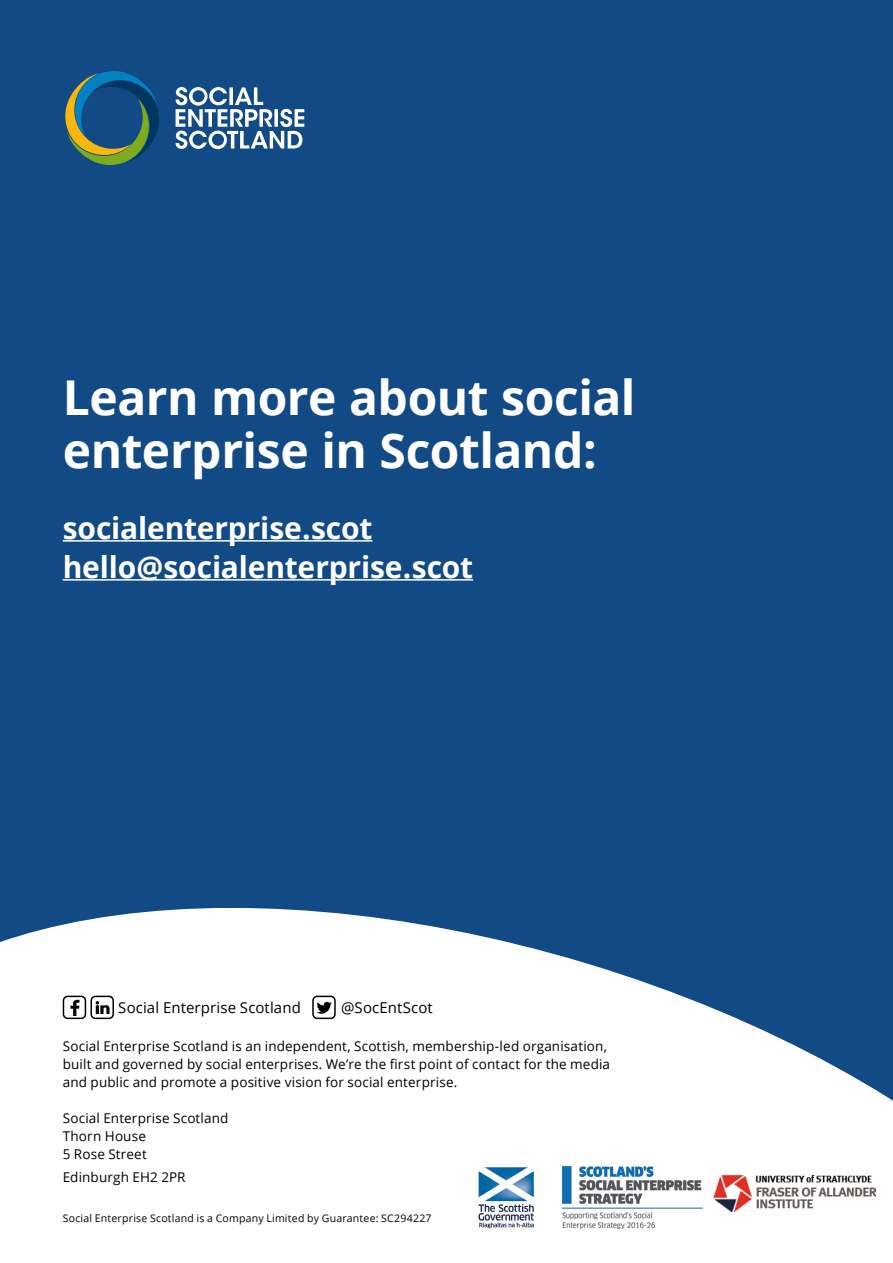
<style>
.page{position:relative;width:893px;height:1263px;background:#114a84}
.page>*{position:absolute;margin:0;border:0;box-sizing:border-box;transform-origin:0 0}
.t1{font:700 48px/52.5px "Open Sans";letter-spacing:-.01em;color:#fff}
.t2{font:700 30px/39px "Open Sans";letter-spacing:-.005em;color:#fff}
.t3{font:15px "Open Sans";letter-spacing:.005em;color:#000}
.t4{font:13.5px/18px "Open Sans";letter-spacing:.01em;color:#000}
.t5{font:10.5px "Open Sans";letter-spacing:.02em;color:#000}
</style>
<div class="page">
<svg style="left:0;top:908px;width:893px;height:355px;fill:#fff"></svg>
<hr style="left:63px;top:540px;width:309px;height:2px;background:#fff">
<hr style="left:63px;top:579px;width:410px;height:2px;background:#fff">
<svg style="left:65px;top:71px;width:94px;height:94px"></svg>
<svg style="left:176px;top:87px;width:128px;height:62px"></svg>
<img style="left:472px;top:1163px;width:235px;height:65px">
<img style="left:70px;top:1000px;width:11px;height:15px">
<div style="left:63px;top:996px;width:23px;height:23px;border:2px solid #000;border-radius:4px"></div>
<div style="left:90px;top:996px;width:24px;height:23px;border:2px solid #000;border-radius:4px"></div>
<img style="left:95px;top:999px;width:15px;height:14px">
<div style="left:312px;top:996px;width:24px;height:23px;border:2px solid #000;border-radius:4px"></div>
<img style="left:316px;top:1001px;width:17px;height:14px">
<img style="left:713px;top:1175px;width:162px;height:37px">
<h1 class="t1" style="left:63px;top:370px;width:574px">Learn more about social enterprise in Scotland:</h1>
<h2 class="t2" style="left:63px;top:507px;width:412px">socialenterprise.scot hello@socialenterprise.scot</h2>
<p class="t3" style="left:118px;top:998px;width:184px">Social Enterprise Scotland</p>
<p class="t3" style="left:341px;top:998px;width:93px">@SocEntScot</p>
<p class="t4" style="left:63px;top:1037px;width:549px">Social Enterprise Scotland is an independent, Scottish, membership-led organisation, built and governed by social enterprises. We’re the first point of contact for the media and public and promote a positive vision for social enterprise.</p>
<p class="t4" style="left:63px;top:1109px;width:167px">Social Enterprise Scotland<br>Thorn House<br>5 Rose Street</p>
<p class="t4" style="left:63px;top:1168px;width:124px">Edinburgh EH2 2PR</p>
<p class="t5" style="left:63px;top:1211px;width:370px">Social Enterprise Scotland is a Company Limited by Guarantee: SC294227</p>
</div>
